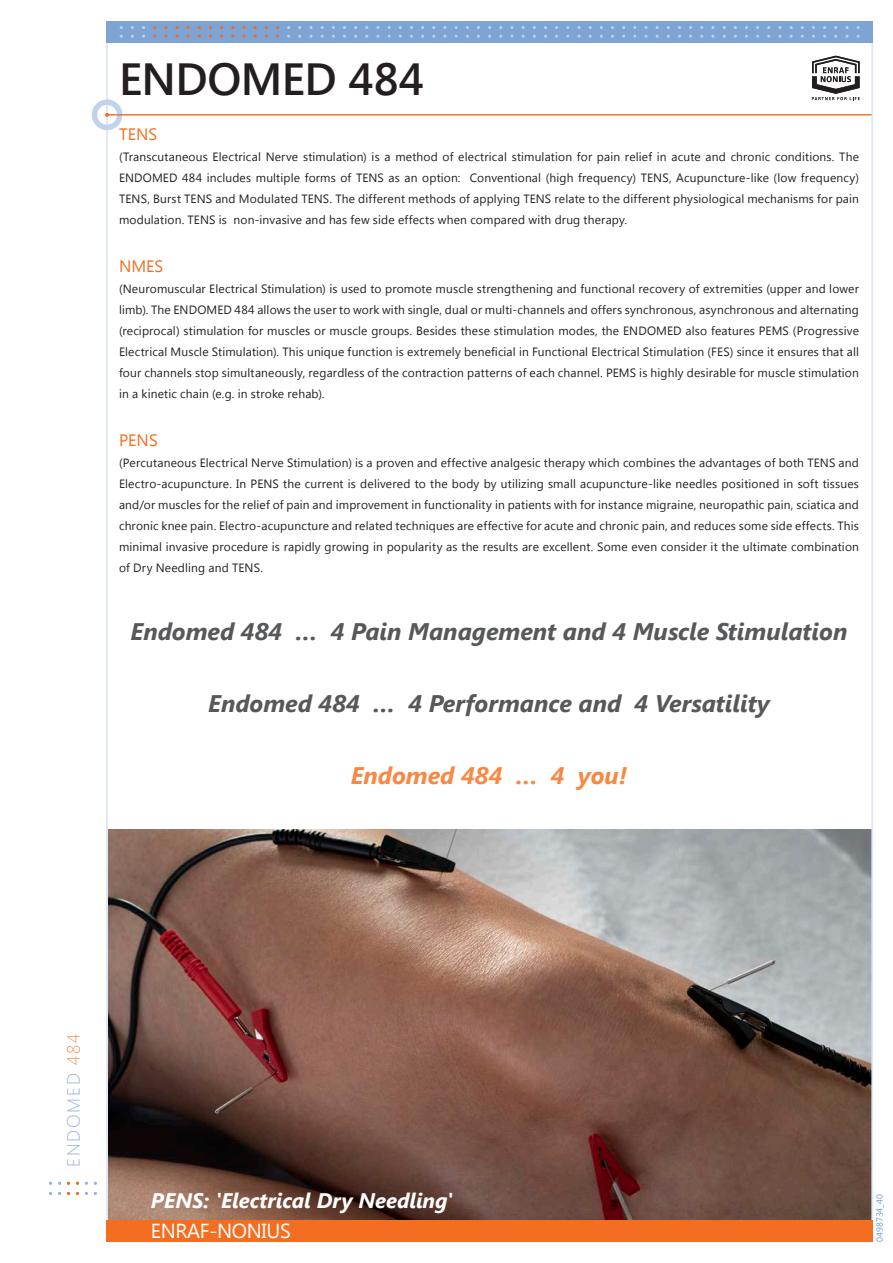
<style>
.page{position:relative;width:893px;height:1263px;background:#fff}
.page>*{position:absolute;margin:0;border:0;box-sizing:border-box;transform-origin:0 0}
.t1{font:600 45px "Segoe UI";letter-spacing:-.015em;color:#231f20}
.t2{font:italic 700 24px "Segoe UI";color:#57585a}
.t3{font:italic 700 24px "Segoe UI";color:#f68945}
.t4{font:italic 700 21px "Segoe UI";color:#fff}
.t5{font:20.25px "Segoe UI";letter-spacing:-.02em;color:#fff}
.t6{font:300 17.85px "Segoe UI";letter-spacing:.1em;color:#9ab4dd}
.t7{font:16.5px "Segoe UI";color:#f36e21}
.t8{font:12px/21px "Segoe UI";letter-spacing:.015em;color:#231f20;text-align:justify}
.t9{font:9px "Segoe UI";color:#729cd1}
.s1{color:#f7975a}
</style>
<div class="page">
<img style="left:108px;top:829px;width:764px;height:391px">
<hr style="left:872px;top:43px;width:1px;height:1177px;background:#dfe7f4">
<hr style="left:106px;top:43px;width:2px;height:1177px;background:#dfe7f4">
<div style="left:106px;top:1220px;width:767px;height:22px;background:#f36e21"></div>
<svg style="left:106px;top:21px;width:767px;height:22px;background:#82a5d3"></svg>
<hr style="left:108px;top:114px;width:764px;height:1px;background:#f36e21">
<div style="left:92px;top:99px;width:30px;height:31px;border:5px solid #729cd1;border-radius:50%"></div>
<svg style="left:105px;top:113px;width:4px;height:4px"></svg>
<svg style="left:812px;top:56px;width:48px;height:44px"></svg>
<h1 class="t1" style="left:119px;top:48px;width:307px">ENDOMED 484</h1>
<h3 class="t7" style="left:119px;top:122px;width:40px">TENS</h3>
<p class="t8" style="left:119px;top:145px;width:741px">(Transcutaneous Electrical Nerve stimulation) is a method of electrical stimulation for pain relief in acute and chronic conditions. The ENDOMED 484 includes multiple forms of TENS as an option: Conventional (high frequency) TENS, Acupuncture-like (low frequency)<br>TENS, Burst TENS and Modulated TENS. The different methods of applying TENS relate to the different physiological mechanisms for pain modulation. TENS is non-invasive and has few side effects when compared with drug therapy.</p>
<h3 class="t7" style="left:119px;top:254px;width:46px">NMES</h3>
<p class="t8" style="left:119px;top:277px;width:741px">(Neuromuscular Electrical Stimulation) is used to promote muscle strengthening and functional recovery of extremities (upper and lower limb). The ENDOMED 484 allows the user to work with single, dual or multi-channels and offers synchronous, asynchronous and alternating (reciprocal) stimulation for muscles or muscle groups. Besides these stimulation modes, the ENDOMED also features PEMS (Progressive Electrical Muscle Stimulation). This unique function is extremely beneficial in Functional Electrical Stimulation (FES) since it ensures that all four channels stop simultaneously, regardless of the contraction patterns of each channel. PEMS is highly desirable for muscle stimulation in a kinetic chain (e.g. in stroke rehab).</p>
<h3 class="t7" style="left:119px;top:428px;width:40px">PENS</h3>
<p class="t8" style="left:119px;top:451px;width:741px">(Percutaneous Electrical Nerve Stimulation) is a proven and effective analgesic therapy which combines the advantages of both TENS and Electro-acupuncture. In PENS the current is delivered to the body by utilizing small acupuncture-like needles positioned in soft tissues and/or muscles for the relief of pain and improvement in functionality in patients with for instance migraine, neuropathic pain, sciatica and chronic knee pain. Electro-acupuncture and related techniques are effective for acute and chronic pain, and reduces some side effects. This minimal invasive procedure is rapidly growing in popularity as the results are excellent. Some even consider it the ultimate combination of Dry Needling and TENS.</p>
<h2 class="t2" style="left:131px;top:614px;width:718px">Endomed 484 … 4 Pain Management and 4 Muscle Stimulation</h2>
<h2 class="t2" style="left:208px;top:686px;width:563px">Endomed 484 … 4 Performance and 4 Versatility</h2>
<h2 class="t3" style="left:351px;top:758px;width:278px">Endomed 484 … 4 you!</h2>
<h3 class="t6" style="left:61px;top:1167px;width:135px;rotate:-90deg">ENDOMED <span class="s1">484</span></h3>
<h3 class="t4" style="left:151px;top:1185px;width:303px">PENS: 'Electrical Dry Needling'</h3>
<h3 class="t5" style="left:151px;top:1217px;width:141px">ENRAF-NONIUS</h3>
<p class="t9" style="left:873px;top:1242px;width:49px;rotate:-90deg">0498734_40</p>
</div>
